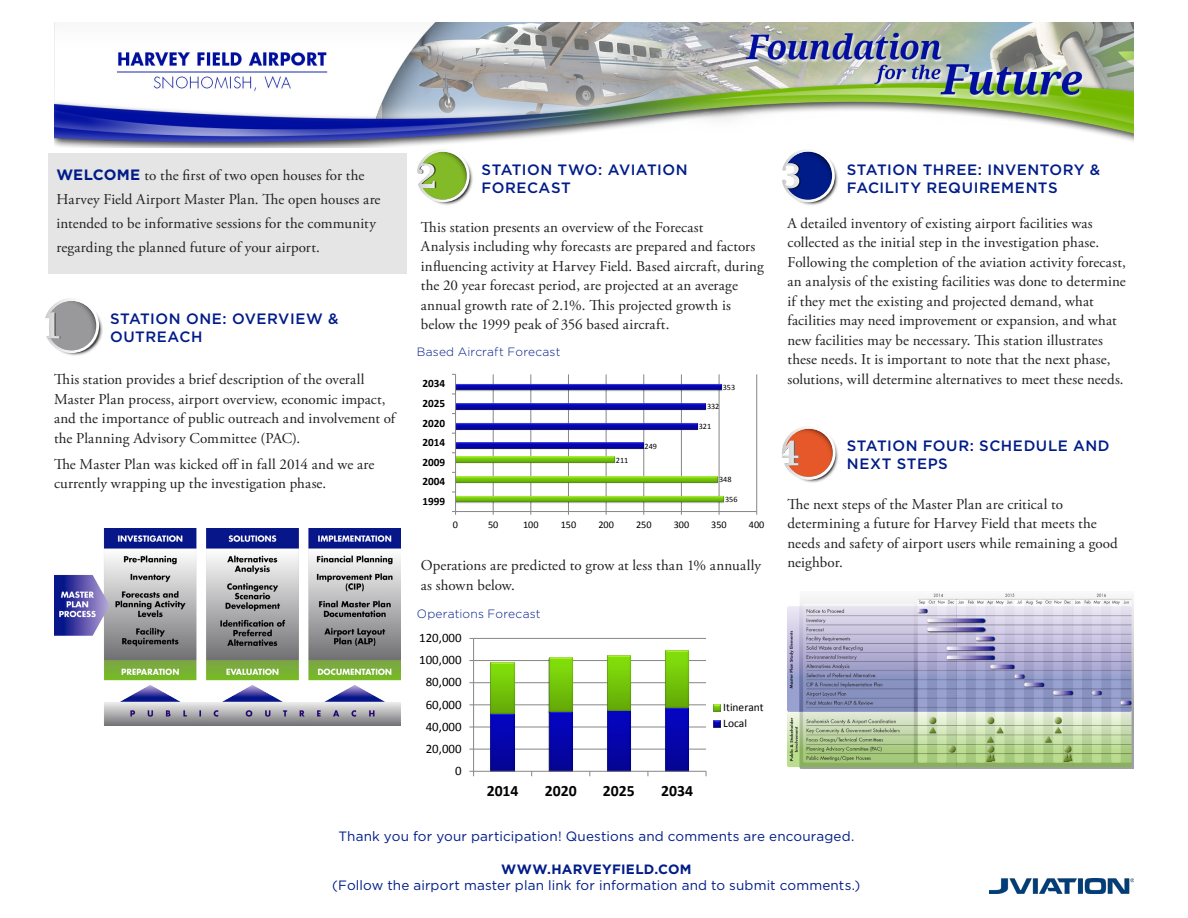
<style>
.page{position:relative;width:1188px;height:918px;background:#fff}
.page>*{position:absolute;margin:0;border:0;box-sizing:border-box;transform-origin:0 0}
.t1{font:700 15.75px "Calibri";color:#000}
.Body_Text{font:15px/19.5px "Adobe Garamond Pro";letter-spacing:.01em;color:#231f20}
.Body_Text_-_intro{font:15px/24px "Adobe Garamond Pro";letter-spacing:.01em;color:#231f20}
.t2{font:500 15px/18px "Gotham";letter-spacing:.035em;color:#001c88}
.Subhead2{font:13.5px "Gotham";letter-spacing:.01em;color:#001c88}
.Subhead2-2{font:700 13.5px "Gotham";letter-spacing:.015em;color:#001c88}
.t3{font:12.9px "Calibri";color:#000}
.t4{font:300 12px "Gotham";letter-spacing:.015em;color:#001c88}
.t5{font:11.4px/16px "Calibri";color:#000}
.t6{font:700 11.25px "Calibri";color:#000}
.t7{font:10.2px "Calibri";color:#000}
.t8{font:8.1px "Calibri";color:#000}
.s1{font-family:"Gotham";font-weight:700;color:#001c88}
</style>
<div class="page">
<img style="left:54px;top:23px;width:1080px;height:125px">
<img style="left:990px;top:878px;width:144px;height:16px">
<svg style="left:45px;top:298px;width:58px;height:58px"></svg>
<svg style="left:417px;top:150px;width:56px;height:55px"></svg>
<svg style="left:782px;top:150px;width:56px;height:55px"></svg>
<svg style="left:782px;top:427px;width:56px;height:56px"></svg>
<img style="left:788px;top:593px;width:346px;height:176px">
<div style="left:48px;top:153px;width:359px;height:121px;background:#e5e5e6"></div>
<img style="left:54px;top:528px;width:346px;height:197px">
<hr style="left:493px;top:374px;width:1px;height:138px;background:#868686">
<hr style="left:531px;top:374px;width:1px;height:138px;background:#868686">
<hr style="left:568px;top:374px;width:1px;height:138px;background:#868686">
<hr style="left:606px;top:374px;width:1px;height:138px;background:#868686">
<hr style="left:644px;top:374px;width:1px;height:138px;background:#868686">
<hr style="left:681px;top:374px;width:1px;height:138px;background:#868686">
<hr style="left:719px;top:374px;width:1px;height:138px;background:#868686">
<hr style="left:756px;top:374px;width:1px;height:138px;background:#868686">
<img style="left:456px;top:443px;width:188px;height:7px">
<img style="left:456px;top:423px;width:242px;height:7px">
<img style="left:456px;top:403px;width:250px;height:8px">
<img style="left:456px;top:384px;width:266px;height:7px">
<img style="left:456px;top:502px;width:268px;height:1px">
<img style="left:456px;top:476px;width:262px;height:7px">
<img style="left:456px;top:463px;width:159px;height:1px">
<img style="left:456px;top:443px;width:187px;height:6px">
<img style="left:456px;top:423px;width:241px;height:6px">
<img style="left:456px;top:404px;width:250px;height:5px">
<img style="left:456px;top:384px;width:265px;height:6px">
<img style="left:456px;top:496px;width:268px;height:6px">
<img style="left:456px;top:477px;width:262px;height:5px">
<img style="left:456px;top:457px;width:159px;height:6px">
<hr style="left:456px;top:511px;width:301px;height:1px;background:#868686">
<hr style="left:455px;top:374px;width:1px;height:138px;background:#868686">
<hr style="left:474px;top:749px;width:232px;height:1px;background:#868686">
<hr style="left:474px;top:727px;width:232px;height:1px;background:#868686">
<hr style="left:474px;top:705px;width:232px;height:1px;background:#868686">
<hr style="left:474px;top:682px;width:232px;height:1px;background:#868686">
<hr style="left:474px;top:660px;width:232px;height:1px;background:#868686">
<hr style="left:474px;top:638px;width:232px;height:1px;background:#868686">
<img style="left:490px;top:716px;width:25px;height:55px">
<img style="left:548px;top:713px;width:26px;height:58px">
<img style="left:490px;top:662px;width:25px;height:54px">
<img style="left:548px;top:657px;width:26px;height:56px">
<img style="left:491px;top:662px;width:23px;height:109px">
<img style="left:549px;top:658px;width:24px;height:113px">
<img style="left:607px;top:655px;width:24px;height:116px">
<img style="left:665px;top:650px;width:24px;height:121px">
<hr style="left:473px;top:638px;width:1px;height:133px;background:#868686">
<hr style="left:474px;top:771px;width:232px;height:1px;background:#868686">
<svg style="left:714px;top:705px;width:6px;height:6px"></svg>
<svg style="left:714px;top:721px;width:6px;height:6px"></svg>
<p class="Body_Text_-_intro" style="left:56px;top:164px;width:326px"><span class="s1">WELCOME</span> to the first of two open houses for the Harvey Field Airport Master Plan. The open houses are intended to be informative sessions for the community regarding the planned future of your airport.</p>
<p class="t2" style="left:110px;top:310px;width:230px">STATION ONE: OVERVIEW &amp;<br>OUTREACH</p>
<p class="Body_Text" style="left:54px;top:370px;width:343px">This station provides a brief description of the overall Master Plan process, airport overview, economic impact, and the importance of public outreach and involvement of the Planning Advisory Committee (PAC).</p>
<p class="Body_Text" style="left:54px;top:455px;width:322px">The Master Plan was kicked off in fall 2014 and we are currently wrapping up the investigation phase.</p>
<p class="t2" style="left:482px;top:160px;width:207px">STATION TWO: AVIATION<br>FORECAST</p>
<p class="Body_Text" style="left:421px;top:218px;width:345px">This station presents an overview of the Forecast<br>Analysis including why forecasts are prepared and factors influencing activity at Harvey Field. Based aircraft, during the 20 year forecast period, are projected at an average annual growth rate of 2.1%. This projected growth is below the 1999 peak of 356 based aircraft.</p>
<p class="t4" style="left:417px;top:344px;width:145px">Based Aircraft Forecast</p>
<p class="t6" style="left:422px;top:376px;width:24px">2034</p>
<p class="t8" style="left:723px;top:382px;width:14px">353</p>
<p class="t6" style="left:422px;top:396px;width:24px">2025</p>
<p class="t8" style="left:707px;top:402px;width:14px">332</p>
<p class="t6" style="left:422px;top:416px;width:24px">2020</p>
<p class="t8" style="left:699px;top:421px;width:14px">321</p>
<p class="t6" style="left:422px;top:435px;width:24px">2014</p>
<p class="t8" style="left:645px;top:441px;width:14px">249</p>
<p class="t6" style="left:422px;top:455px;width:24px">2009</p>
<p class="t8" style="left:616px;top:455px;width:14px">211</p>
<p class="t6" style="left:422px;top:474px;width:24px">2004</p>
<p class="t8" style="left:719px;top:474px;width:14px">348</p>
<p class="t6" style="left:422px;top:494px;width:24px">1999</p>
<p class="t8" style="left:725px;top:494px;width:14px">356</p>
<p class="t7" style="left:453px;top:518px;width:7px">0</p>
<p class="t7" style="left:488px;top:518px;width:12px">50</p>
<p class="t7" style="left:523px;top:518px;width:17px">100</p>
<p class="t7" style="left:561px;top:518px;width:17px">150</p>
<p class="t7" style="left:598px;top:518px;width:17px">200</p>
<p class="t7" style="left:636px;top:518px;width:17px">250</p>
<p class="t7" style="left:674px;top:518px;width:17px">300</p>
<p class="t7" style="left:711px;top:518px;width:17px">350</p>
<p class="t7" style="left:749px;top:518px;width:17px">400</p>
<p class="Body_Text" style="left:421px;top:556px;width:342px">Operations are predicted to grow at less than 1% annually as shown below.</p>
<p class="t4" style="left:417px;top:606px;width:125px">Operations Forecast</p>
<p class="t3" style="left:419px;top:630px;width:44px">120,000</p>
<p class="t3" style="left:419px;top:652px;width:44px">100,000</p>
<p class="t3" style="left:426px;top:674px;width:37px">80,000</p>
<p class="t3" style="left:426px;top:696px;width:37px">60,000</p>
<p class="t3" style="left:426px;top:718px;width:37px">40,000</p>
<p class="t3" style="left:426px;top:740px;width:37px">20,000</p>
<p class="t3" style="left:455px;top:763px;width:8px">0</p>
<p class="t1" style="left:487px;top:781px;width:33px">2014</p>
<p class="t1" style="left:545px;top:781px;width:33px">2020</p>
<p class="t1" style="left:603px;top:781px;width:33px">2025</p>
<p class="t1" style="left:661px;top:781px;width:33px">2034</p>
<p class="t5" style="left:723px;top:699px;width:42px">Itinerant<br>Local</p>
<p class="t2" style="left:847px;top:161px;width:255px">STATION THREE: INVENTORY &amp;<br>FACILITY REQUIREMENTS</p>
<p class="Body_Text" style="left:788px;top:214px;width:340px">A detailed inventory of existing airport facilities was collected as the initial step in the investigation phase.<br>Following the completion of the aviation activity forecast, an analysis of the existing facilities was done to determine if they met the existing and projected demand, what facilities may need improvement or expansion, and what new facilities may be necessary. This station illustrates these needs. It is important to note that the next phase, solutions, will determine alternatives to meet these needs.</p>
<p class="t2" style="left:847px;top:437px;width:264px">STATION FOUR: SCHEDULE AND<br>NEXT STEPS</p>
<p class="Body_Text" style="left:788px;top:495px;width:332px">The next steps of the Master Plan are critical to determining a future for Harvey Field that meets the needs and safety of airport users while remaining a good neighbor.</p>
<p class="Subhead2" style="left:338px;top:828px;width:518px">Thank you for your participation! Questions and comments are encouraged.</p>
<p class="Subhead2-2" style="left:501px;top:860px;width:192px">WWW.HARVEYFIELD.COM</p>
<p class="Subhead2" style="left:332px;top:877px;width:530px">(Follow the airport master plan link for information and to submit comments.)</p>
</div>
